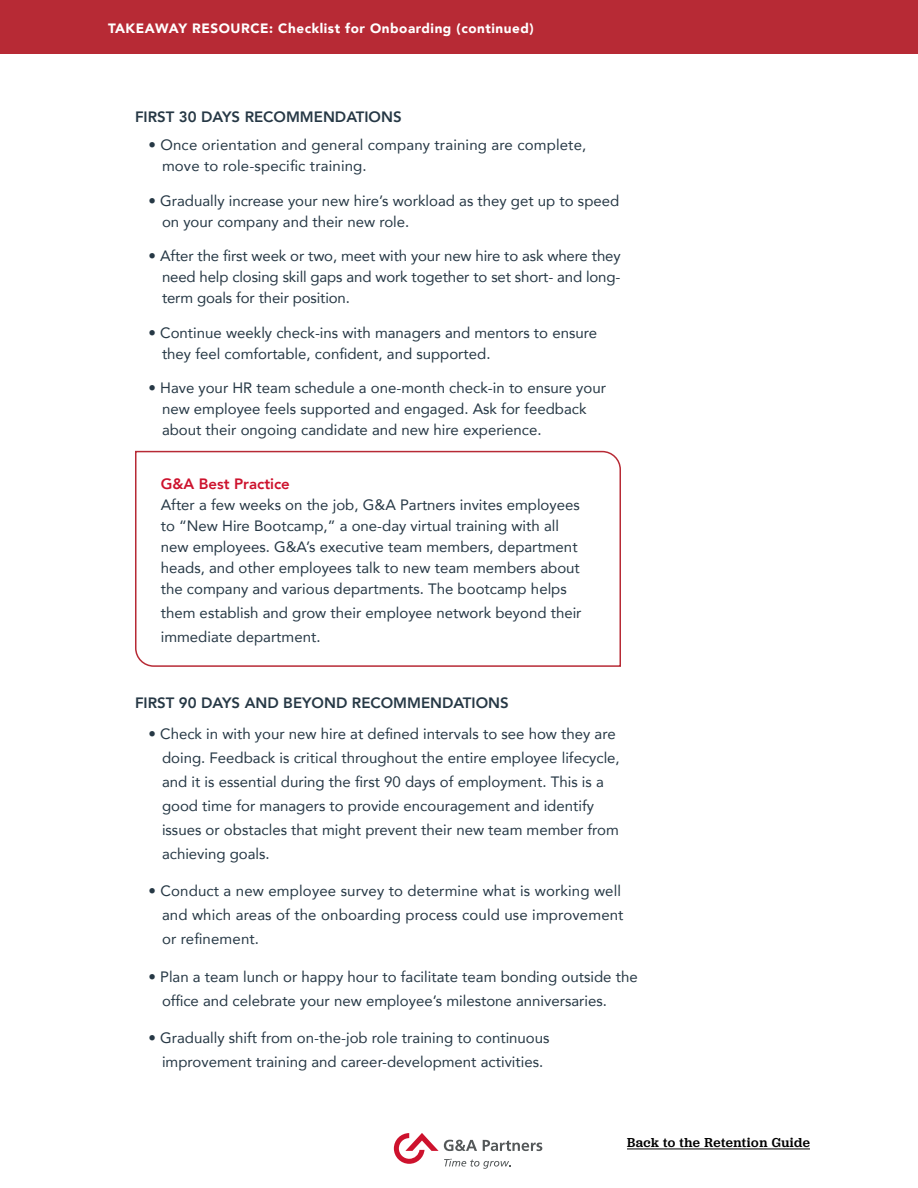
<style>
.page{position:relative;width:918px;height:1188px;background:#fff}
.page>*{position:absolute;margin:0;border:0;box-sizing:border-box;transform-origin:0 0}
.t1{font:15px/21px "Avenir";color:#263845}
.t2{font:800 15px "Avenir";color:#263845}
.t3{font:800 15px "Avenir";color:#cd122d}
.t4{font:900 13.5px "Avenir";letter-spacing:.04em;color:#fff}
.t5{font:500 13.5px "Jubilat";letter-spacing:.035em;color:#000}
</style>
<div class="page">
<div style="left:0;top:0;width:918px;height:54px;background:#b72a35"></div>
<svg style="left:394px;top:1133px;width:148px;height:36px"></svg>
<hr style="left:627px;top:1149px;width:183px;height:1px;background:#000">
<svg style="left:135px;top:450px;width:486px;height:217px"></svg>
<p class="t4" style="left:108px;top:16px;width:427px">TAKEAWAY RESOURCE: Checklist for Onboarding (continued)</p>
<p class="t2" style="left:135px;top:106px;width:268px">FIRST 30 DAYS RECOMMENDATIONS</p>
<p class="t1" style="left:162px;top:134px;width:426px;text-indent:-14px">• Once orientation and general company training are complete, move to role-specific training.</p>
<p class="t1" style="left:162px;top:190px;width:459px;text-indent:-14px">• Gradually increase your new hire’s workload as they get up to speed on your company and their new role.</p>
<p class="t1" style="left:162px;top:245px;width:460px;text-align:justify;text-indent:-14px">• After the first week or two, meet with your new hire to ask where they need help closing skill gaps and work together to set short- and long&shy;term goals for their position.</p>
<p class="t1" style="left:162px;top:322px;width:437px;text-indent:-14px">• Continue weekly check-ins with managers and mentors to ensure they feel comfortable, confident, and supported.</p>
<p class="t1" style="left:162px;top:377px;width:446px;text-indent:-14px">• Have your HR team schedule a one-month check-in to ensure your new employee feels supported and engaged. Ask for feedback about their ongoing candidate and new hire experience.</p>
<p class="t3" style="left:161px;top:472px;width:131px">G&amp;A Best Practice</p>
<p class="t1" style="left:161px;top:494px;width:421px">After a few weeks on the job, G&amp;A Partners invites employees to “New Hire Bootcamp,” a one-day virtual training with all new employees. G&amp;A’s executive team members, department heads, and other employees talk to new team members about the company and various departments. The bootcamp helps</p>
<p class="t1" style="left:161px;top:600px;width:422px;line-height:24px">them establish and grow their employee network beyond their immediate department.</p>
<p class="t2" style="left:135px;top:691px;width:375px">FIRST 90 DAYS AND BEYOND RECOMMENDATIONS</p>
<p class="t1" style="left:162px;top:721px;width:459px;line-height:24px;text-indent:-14px">• Check in with your new hire at defined intervals to see how they are doing. Feedback is critical throughout the entire employee lifecycle, and it is essential during the first 90 days of employment. This is a good time for managers to provide encouragement and identify issues or obstacles that might prevent their new team member from achieving goals.</p>
<p class="t1" style="left:162px;top:878px;width:463px;line-height:24px;text-indent:-14px">• Conduct a new employee survey to determine what is working well and which areas of the onboarding process could use improvement or refinement.</p>
<p class="t1" style="left:162px;top:964px;width:477px;line-height:24px;text-indent:-14px">• Plan a team lunch or happy hour to facilitate team bonding outside the office and celebrate your new employee’s milestone anniversaries.</p>
<p class="t1" style="left:148px;top:1025px;width:403px;line-height:24px;text-align:center">• Gradually shift from on-the-job role training to continuous improvement training and career-development activities.</p>
<p class="t5" style="left:627px;top:1134px;width:184px">Back to the Retention Guide</p>
</div>
